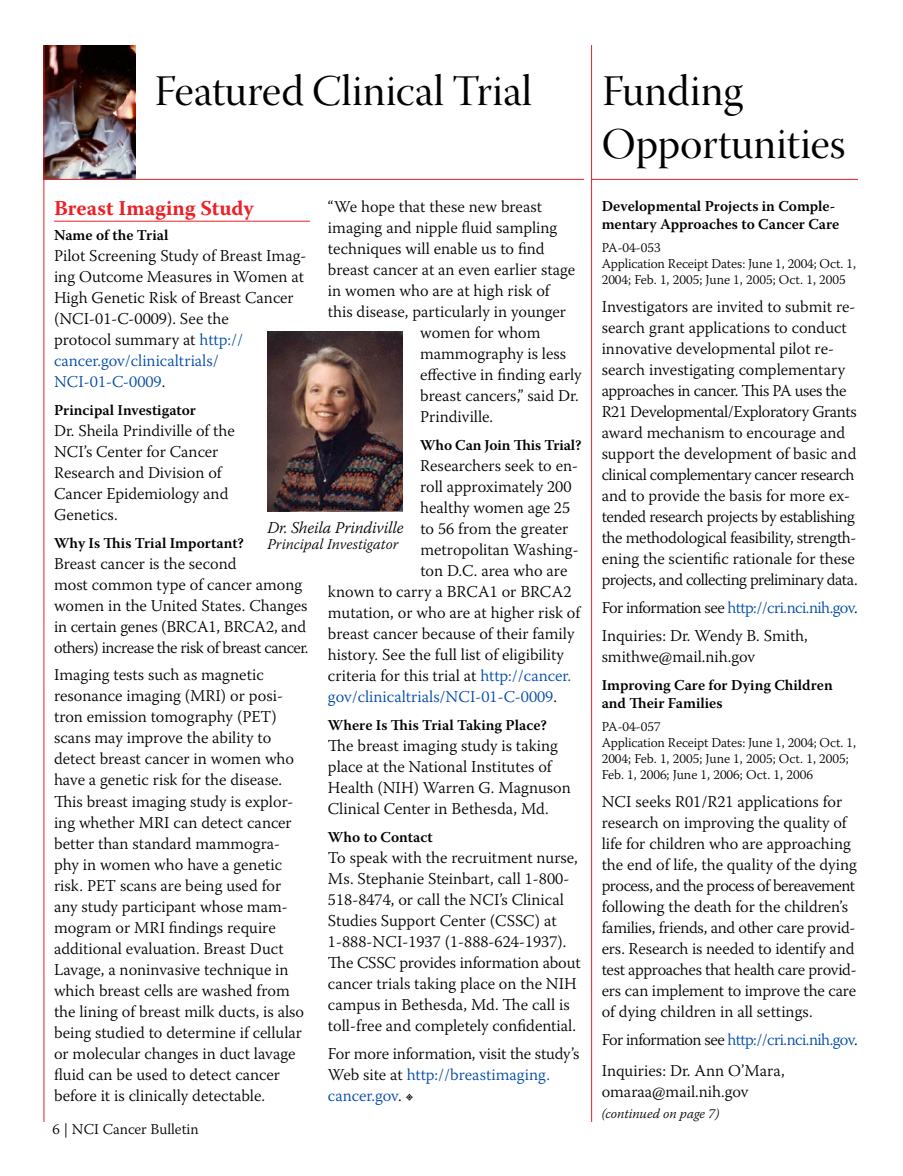
<style>
.page{position:relative;width:903px;height:1176px;background:#fff}
.page>*{position:absolute;margin:0;border:0;box-sizing:border-box;transform-origin:0 0}
.t1{font:43.5px/52.2px "Warnock Pro Disp";color:#000200}
.t2{font:700 21px "Warnock Pro";color:#ec2026}
.t3{font:300 16.5px/21px "Warnock Pro";color:#000200}
.t4{font:300 16.5px/27.8px "Warnock Pro";letter-spacing:-.03em;color:#000200}
.t5{font:300 16.5px "Warnock Pro";color:#004aa8}
.t6{font:italic 300 16.5px "Warnock Pro";letter-spacing:-.01em;color:#000200}
.t7{font:600 15px/18px "Warnock Pro";color:#000200}
.t8{font:italic 300 15px "Warnock Pro";color:#000200}
.t9{font:300 15px "Warnock Pro";color:#000200}
.t10{font:300 13.5px/16.2px "Warnock Pro";letter-spacing:-.005em;color:#000200}
.t11{font:italic 300 13.5px "Warnock Pro";color:#000200}
.s1{color:#004aa8}
.s2{color:#000200}
</style>
<div class="page">
<img style="left:44px;top:45px;width:91px;height:134px">
<hr style="left:43px;top:45px;width:1px;height:1076px;background:#ec2026">
<hr style="left:54px;top:221px;width:256px;height:1px;background:#ec2026">
<hr style="left:44px;top:179px;width:540px;height:1px;background:#ec2026">
<img style="left:267px;top:331px;width:135px;height:180px">
<hr style="left:591px;top:179px;width:267px;height:1px;background:#ec2026">
<hr style="left:591px;top:45px;width:1px;height:1076px;background:#ec2026">
<h1 class="t1" style="left:154px;top:70px;width:379px">Featured Clinical Trial</h1>
<p class="t3" style="left:328px;top:196px;width:216px">“We hope that these new breast</p>
<p class="t3" style="left:328px;top:217px;width:231px">imaging and nipple fluid sampling</p>
<p class="t3" style="left:328px;top:238px;width:218px">techniques will enable us to find</p>
<p class="t3" style="left:328px;top:259px;width:249px">breast cancer at an even earlier stage</p>
<p class="t3" style="left:328px;top:280px;width:223px">in women who are at high risk of</p>
<p class="t3" style="left:328px;top:301px;width:240px">this disease, particularly in younger</p>
<p class="t3" style="left:420px;top:322px;width:122px">women for whom</p>
<p class="t3" style="left:420px;top:343px;width:147px">mammography is less</p>
<p class="t3" style="left:420px;top:364px;width:163px">effective in finding early</p>
<p class="t3" style="left:420px;top:385px;width:160px">breast cancers,” said Dr.</p>
<p class="t3" style="left:420px;top:406px;width:75px">Prindiville.</p>
<p class="t7" style="left:420px;top:436px;width:163px">Who Can Join This Trial?</p>
<p class="t3" style="left:420px;top:454px;width:160px">Researchers seek to en-</p>
<p class="t3" style="left:420px;top:475px;width:153px">roll approximately 200</p>
<p class="t3" style="left:420px;top:496px;width:152px">healthy women age 25</p>
<p class="t3" style="left:420px;top:517px;width:149px">to 56 from the greater</p>
<p class="t3" style="left:420px;top:538px;width:160px">metropolitan Washing-</p>
<p class="t3" style="left:420px;top:559px;width:148px">ton D.C. area who are</p>
<p class="t3" style="left:328px;top:580px;width:245px">known to carry a BRCA1 or BRCA2</p>
<p class="t3" style="left:328px;top:601px;width:254px">mutation, or who are at higher risk of</p>
<p class="t3" style="left:328px;top:622px;width:248px">breast cancer because of their family</p>
<p class="t3" style="left:328px;top:643px;width:238px">history. See the full list of eligibility</p>
<p class="t3" style="left:328px;top:664px;width:244px">criteria for this trial at <span class="s1">http://cancer.</span></p>
<p class="t5" style="left:328px;top:686px;width:230px">gov/clinicaltrials/NCI-01-C-0009<span class="s2">.</span></p>
<p class="t7" style="left:328px;top:715px;width:220px">Where Is This Trial Taking Place?</p>
<p class="t3" style="left:328px;top:734px;width:244px">The breast imaging study is taking place at the National Institutes of Health (NIH) Warren G. Magnuson Clinical Center in Bethesda, Md.</p>
<p class="t7" style="left:328px;top:827px;width:106px">Who to Contact</p>
<p class="t3" style="left:328px;top:846px;width:254px">To speak with the recruitment nurse, Ms. Stephanie Steinbart, call 1-800- 518-8474, or call the NCI’s Clinical Studies Support Center (CSSC) at 1-888-NCI-1937 (1-888-624-1937).<br>The CSSC provides information about cancer trials taking place on the NIH campus in Bethesda, Md. The call is toll-free and completely confidential.</p>
<p class="t3" style="left:328px;top:1042px;width:253px">For more information, visit the study’s<br>Web site at <span class="s1">http://breastimaging. cancer.gov</span>. d</p>
<p class="t2" style="left:54px;top:196px;width:201px">Breast Imaging Study</p>
<p class="t7" style="left:54px;top:225px;width:116px">Name of the Trial</p>
<p class="t3" style="left:54px;top:244px;width:254px">Pilot Screening Study of Breast Imag&shy;ing Outcome Measures in Women at<br>High Genetic Risk of Breast Cancer (NCI-01-C-0009). See the<br>protocol summary at <span class="s1">http:// cancer.gov/clinicaltrials/<br>NCI-01-C-0009</span>.</p>
<p class="t7" style="left:54px;top:400px;width:143px">Principal Investigator</p>
<p class="t3" style="left:54px;top:419px;width:182px">Dr. Sheila Prindiville of the<br>NCI’s Center for Cancer<br>Research and Division of<br>Cancer Epidemiology and<br>Genetics.</p>
<p class="t7" style="left:54px;top:533px;width:192px">Why Is This Trial Important?</p>
<p class="t3" style="left:54px;top:552px;width:256px">Breast cancer is the second<br>most common type of cancer among women in the United States. Changes in certain genes (BRCA1, BRCA2, and others) increase the risk of breast cancer.</p>
<p class="t3" style="left:54px;top:664px;width:252px">Imaging tests such as magnetic resonance imaging (MRI) or posi&shy;tron emission tomography (PET) scans may improve the ability to detect breast cancer in women who have a genetic risk for the disease.<br>This breast imaging study is explor&shy;ing whether MRI can detect cancer better than standard mammogra&shy;phy in women who have a genetic risk. PET scans are being used for any study participant whose mam&shy;mogram or MRI findings require additional evaluation. Breast Duct Lavage, a noninvasive technique in which breast cells are washed from the lining of breast milk ducts, is also being studied to determine if cellular or molecular changes in duct lavage fluid can be used to detect cancer before it is clinically detectable.</p>
<p class="t6" style="left:267px;top:517px;width:138px">Dr. Sheila Prindiville</p>
<p class="t8" style="left:267px;top:535px;width:133px">Principal Investigator</p>
<p class="t9" style="left:52px;top:1119px;width:148px">6 | NCI Cancer Bulletin</p>
<h1 class="t1" style="left:602px;top:70px;width:245px">Funding<br>Opportunities</h1>
<p class="t7" style="left:602px;top:197px;width:239px">Developmental Projects in Comple&shy;mentary Approaches to Cancer Care</p>
<p class="t10" style="left:602px;top:239px;width:256px">PA-04-053<br>Application Receipt Dates: June 1, 2004; Oct. 1,<br>2004; Feb. 1, 2005; June 1, 2005; Oct. 1, 2005</p>
<p class="t3" style="left:602px;top:296px;width:257px">Investigators are invited to submit re&shy;search grant applications to conduct innovative developmental pilot re&shy;search investigating complementary approaches in cancer. This PA uses the R21 Developmental/Exploratory Grants award mechanism to encourage and support the development of basic and clinical complementary cancer research and to provide the basis for more ex&shy;tended research projects by establishing the methodological feasibility, strength&shy;ening the scientific rationale for these projects, and collecting preliminary data.</p>
<p class="t4" style="left:602px;top:593px;width:257px">For information see <span class="s1">http://cri.nci.nih.gov</span>.<br>Inquiries: Dr. Wendy B. Smith,</p>
<p class="t3" style="left:602px;top:645px;width:155px">smithwe@mail.nih.gov</p>
<p class="t7" style="left:602px;top:675px;width:233px">Improving Care for Dying Children and Their Families</p>
<p class="t10" style="left:602px;top:717px;width:256px">PA-04-057<br>Application Receipt Dates: June 1, 2004; Oct. 1, 2004; Feb. 1, 2005; June 1, 2005; Oct. 1, 2005; Feb. 1, 2006; June 1, 2006; Oct. 1, 2006</p>
<p class="t3" style="left:602px;top:790px;width:257px">NCI seeks R01/R21 applications for research on improving the quality of life for children who are approaching the end of life, the quality of the dying process, and the process of bereavement following the death for the children’s families, friends, and other care provid&shy;ers. Research is needed to identify and test approaches that health care provid&shy;ers can implement to improve the care of dying children in all settings.</p>
<p class="t4" style="left:602px;top:1023px;width:257px;line-height:30.8px">For information see <span class="s1">http://cri.nci.nih.gov</span>.<br>Inquiries: Dr. Ann O’Mara,</p>
<p class="t3" style="left:602px;top:1080px;width:148px">omaraa@mail.nih.gov</p>
<p class="t11" style="left:602px;top:1104px;width:119px">(continued on page 7)</p>
</div>
